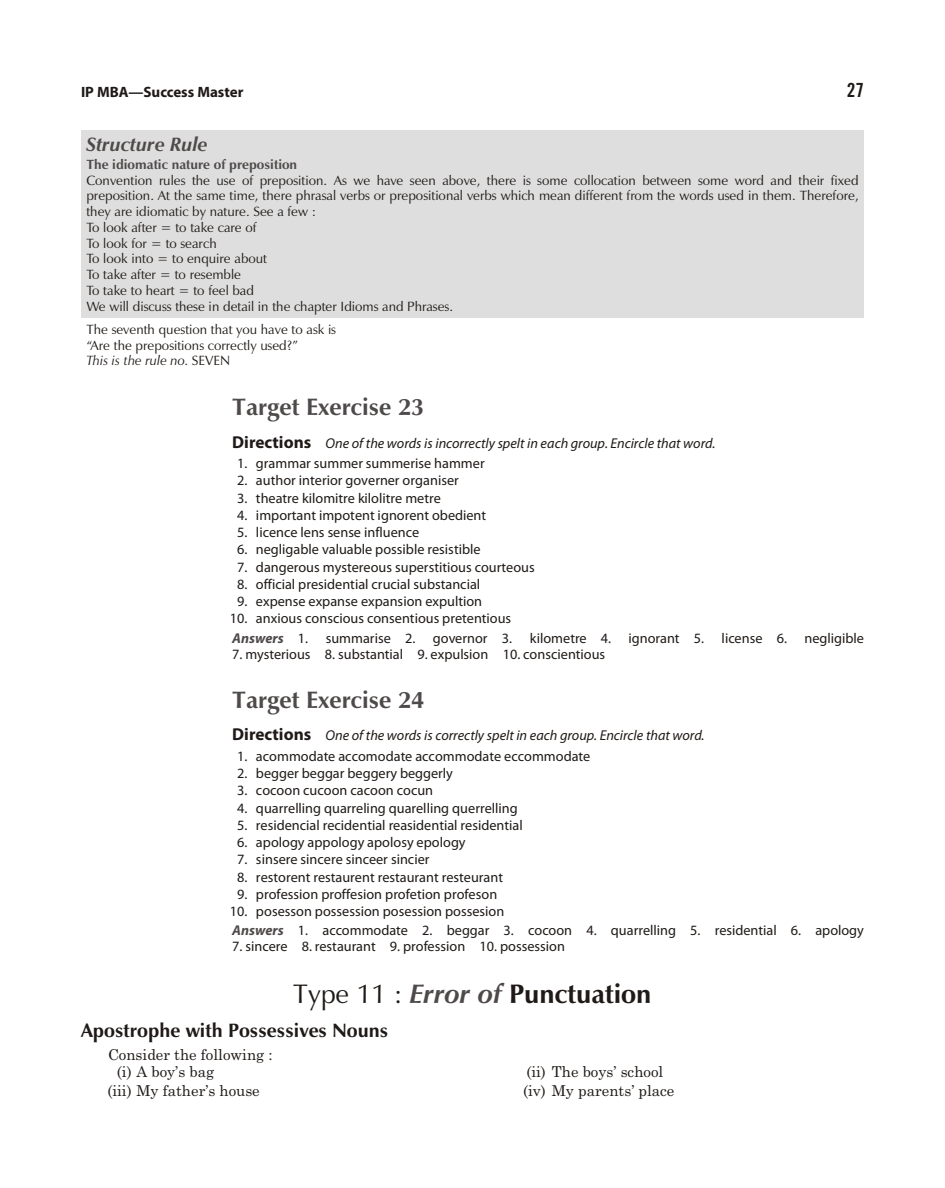
<style>
.page{position:relative;width:945px;height:1188px;background:#fff}
.page>*{position:absolute;margin:0;border:0;box-sizing:border-box;transform-origin:0 0}
.t1{font:700 27px "Zapf Humnst BT";color:#1f1a17}
.t2{font:700 24px "Zapf Humnst BT";color:#4f4a4a}
.t3{font:700 19.5px "Zapf Humnst BT";color:#1f1a17}
.t4{font:italic 700 19.5px "Zapf Humnst BT";color:#4f4a4a}
.t5{font:700 19.5px "Trade Gothic LT Cond Eighteen";color:#1f1a17}
.t6{font:15px/17.2px "Century Schoolbook";color:#1f1a17}
.t7{font:700 15px "Myriad Pro";color:#1f1a17}
.t8{font:14.25px/19.4px "Myriad Pro";color:#1f1a17}
.t9{font:italic 14.25px "Myriad Pro";letter-spacing:-.005em;color:#1f1a17}
.t10{font:13.5px/15.8px "Zapf Humnst BT";color:#1f1a17}
.t11{font:700 13.5px "Zapf Humnst BT";color:#4f4a4a}
.s1{font-style:italic}
.s2{font-weight:700;font-style:normal;font-size:17.25px}
.s3{font-weight:700;font-style:italic;color:#4f4a4a}
.s4{font-weight:400}
.s5{font-style:italic;color:#4f4a4a}
</style>
<div class="page">
<div style="left:81px;top:130px;width:783px;height:188px;background:#dedede"></div>
<p class="t7" style="left:81px;top:85px;width:164px">IP MBA—Success Master</p>
<h3 class="t5" style="left:847px;top:83px;width:19px">27</h3>
<h3 class="t4" style="left:86px;top:136px;width:123px">Structure Rule</h3>
<p class="t11" style="left:86px;top:159px;width:212px">The id i om atic na ture of prep o si tion</p>
<p class="t10" style="left:86px;top:173px;width:774px">Convention rules the use of preposition. As we have seen above, there is some collocation between some word and their fixed preposition. At the same time, there phrasal verbs or prepositional verbs which mean different from the words used in them. Therefore, they are idiomatic by nature. See a few :<br>To look after = to take care of<br>To look for = to search<br>To look into = to enquire about<br>To take after = to resemble<br>To take to heart = to feel bad<br>We will discuss these in detail in the chapter Idioms and Phrases.</p>
<p class="t10" style="left:86px;top:323px;width:251px">The seventh question that you have to ask is “Are the prepositions correctly used?”<br><span class="s1">This is the rule no</span>. SEVEN</p>
<h2 class="t2" style="left:232px;top:397px;width:194px">Target Exercise 23</h2>
<p class="t9" style="left:232px;top:437px;width:485px"><span class="s2">Di rec tions</span> One of the words is in cor rectly spelt in each group. En cir cle that word.</p>
<p class="t8" style="left:237px;top:455px;width:249px">1. grammar summer summerise hammer</p>
<p class="t8" style="left:237px;top:472px;width:223px">2. author interior governer organiser</p>
<p class="t8" style="left:237px;top:489px;width:205px">3. theatre kilomitre kilolitre metre</p>
<p class="t8" style="left:237px;top:507px;width:251px">4. important impotent ignorent obedient</p>
<p class="t8" style="left:237px;top:524px;width:184px">5. licence lens sense influence</p>
<p class="t8" style="left:237px;top:541px;width:245px">6. negligable valuable possible resistible</p>
<p class="t8" style="left:237px;top:558px;width:299px">7. dangerous mystereous superstitious courteous</p>
<p class="t8" style="left:237px;top:576px;width:245px">8. official presidential crucial substancial</p>
<p class="t8" style="left:237px;top:593px;width:247px">9. expense expanse expansion expultion</p>
<p class="t8" style="left:230px;top:610px;width:636px">10. anxious conscious consentious pretentious<br><span class="s3">An swers</span> 1. sum ma rise 2. gov er nor 3. kilo metre 4. ig no rant 5. li cense 6. neg li gi ble</p>
<p class="t8" style="left:232px;top:645px;width:374px">7. mys te ri ous 8. substantial 9. ex pul sion 10. conscientious</p>
<h2 class="t2" style="left:232px;top:690px;width:194px">Target Exercise 24</h2>
<p class="t9" style="left:232px;top:730px;width:474px"><span class="s2">Di rec tions</span> One of the words is cor rectly spelt in each group. En cir cle that word.</p>
<p class="t8" style="left:237px;top:748px;width:355px">1. acommodate accomodate accommodate eccommodate</p>
<p class="t8" style="left:237px;top:765px;width:217px">2. begger beggar beggery beggerly</p>
<p class="t8" style="left:237px;top:782px;width:198px">3. cocoon cucoon cacoon cocun</p>
<p class="t8" style="left:237px;top:799px;width:282px">4. quarrelling quarreling quarelling querrelling</p>
<p class="t8" style="left:237px;top:817px;width:287px">5. residencial recidential reasidential residential</p>
<p class="t8" style="left:237px;top:834px;width:230px">6. apology appology apolosy epology</p>
<p class="t8" style="left:237px;top:851px;width:194px">7. sinsere sincere sinceer sincier</p>
<p class="t8" style="left:237px;top:868px;width:268px">8. restorent restaurent restaurant resteurant</p>
<p class="t8" style="left:237px;top:886px;width:262px">9. profession proffesion profetion profeson</p>
<p class="t8" style="left:230px;top:903px;width:636px">10. posesson possession posession possesion<br><span class="s3">An swers</span> 1. ac com mo date 2. beg gar 3. co coon 4. quar rel ling 5. res i den tial 6. apol ogy</p>
<p class="t8" style="left:232px;top:938px;width:334px">7. sin cere 8. res tau rant 9. pro fes sion 10. possession</p>
<h1 class="t1" style="left:293px;top:982px;width:360px"><span class="s4">Type 11 :</span> <span class="s5">Error of</span> Punctuation</h1>
<h3 class="t3" style="left:81px;top:1022px;width:309px">Apostrophe with Possessives Nouns</h3>
<p class="t6" style="left:117px;top:1047px;width:157px;text-indent:-9px">Consider the following : (i) A boy’s bag</p>
<p class="t6" style="left:526px;top:1065px;width:138px">(ii) The boys’ school</p>
<p class="t6" style="left:107px;top:1083px;width:154px">(iii) My father’s house</p>
<p class="t6" style="left:523px;top:1083px;width:153px">(iv) My parents’ place</p>
</div>
